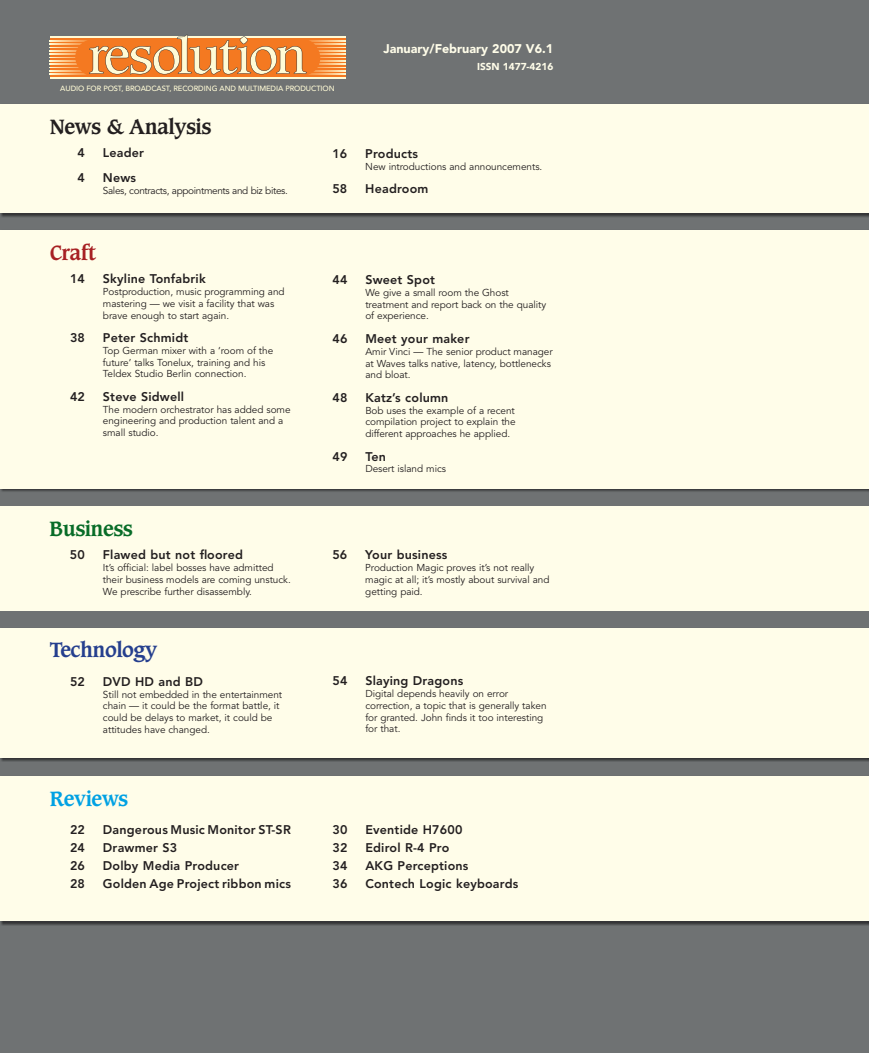
<style>
.page{position:relative;width:869px;height:1053px;background:#fff}
.page>*{position:absolute;margin:0;border:0;box-sizing:border-box;transform-origin:0 0}
.t1{font:700 20px "Caxton";letter-spacing:-.025em;color:#231f20}
.t2{font:700 20px "Caxton";letter-spacing:-.025em;color:#253f8e}
.t3{font:700 20px "Caxton";letter-spacing:-.025em;color:#086c28}
.t4{font:700 20px "Caxton";letter-spacing:-.025em;color:#00a1e3}
.t5{font:700 20px "Caxton";letter-spacing:-.025em;color:#a72023}
.t6{font:800 12.5px "Avenir";letter-spacing:.015em;color:#231f20}
.t7{font:900 12.5px "Avenir";color:#fffde9}
.t8{font:10px/11.8px "Avenir";letter-spacing:-.005em;color:#231f20}
.t9{font:10px "Avenir";letter-spacing:-.035em;color:#231f20}
.t10{font:900 10px "Avenir";color:#fffde9}
.t11{font:500 7.5px "Avenir";letter-spacing:-.01em;color:#fffbd6}
</style>
<div class="page">
<div style="left:0;top:0;width:868px;height:1052px;background:#6f7273"></div>
<svg style="left:50px;top:37px;width:295px;height:40px"></svg>
<svg style="left:50px;top:40px;width:25px;height:1px"></svg>
<svg style="left:50px;top:44px;width:25px;height:1px"></svg>
<svg style="left:50px;top:47px;width:25px;height:1px"></svg>
<svg style="left:50px;top:50px;width:25px;height:1px"></svg>
<svg style="left:50px;top:54px;width:25px;height:1px"></svg>
<svg style="left:50px;top:57px;width:25px;height:1px"></svg>
<svg style="left:50px;top:60px;width:25px;height:1px"></svg>
<svg style="left:50px;top:64px;width:25px;height:1px"></svg>
<svg style="left:50px;top:67px;width:25px;height:1px"></svg>
<svg style="left:50px;top:70px;width:25px;height:1px"></svg>
<svg style="left:50px;top:74px;width:25px;height:1px"></svg>
<svg style="left:320px;top:40px;width:25px;height:1px"></svg>
<svg style="left:320px;top:44px;width:25px;height:1px"></svg>
<svg style="left:320px;top:47px;width:25px;height:1px"></svg>
<svg style="left:320px;top:50px;width:25px;height:1px"></svg>
<svg style="left:320px;top:54px;width:25px;height:1px"></svg>
<svg style="left:320px;top:57px;width:25px;height:1px"></svg>
<svg style="left:320px;top:60px;width:25px;height:1px"></svg>
<svg style="left:320px;top:64px;width:25px;height:1px"></svg>
<svg style="left:320px;top:67px;width:25px;height:1px"></svg>
<svg style="left:320px;top:70px;width:25px;height:1px"></svg>
<svg style="left:320px;top:74px;width:25px;height:1px"></svg>
<hr style="left:50px;top:36px;width:295px;height:1px;background:#fffbd6">
<hr style="left:50px;top:77px;width:295px;height:2px;background:#fffbd6">
<svg style="left:75px;top:35px;width:245px;height:42px;background:#e89856"></svg>
<div style="left:0;top:104px;width:868px;height:109px;background:#fffde9"></div>
<div style="left:0;top:230px;width:868px;height:258px;background:#fffde9"></div>
<img style="left:0;top:757px;width:868px;height:5px">
<div style="left:0;top:627px;width:868px;height:130px;background:#fffde9"></div>
<div style="left:0;top:506px;width:868px;height:104px;background:#fffde9"></div>
<img style="left:0;top:920px;width:868px;height:5px">
<div style="left:0;top:776px;width:868px;height:144px;background:#fffde9"></div>
<p class="t11" style="left:60px;top:84px;width:276px">AUDIO FOR POST, BROADCAST, RECORDING AND MULTIMEDIA PRODUCTION</p>
<p class="t7" style="left:383px;top:41px;width:171px">January/February 2007 V6.1</p>
<p class="t10" style="left:477px;top:60px;width:78px">ISSN 1477-4216</p>
<h1 class="t1" style="left:50px;top:114px;width:163px">News &amp; Analysis</h1>
<p class="t6" style="left:77px;top:145px;width:9px">4</p>
<p class="t6" style="left:103px;top:145px;width:43px">Leader</p>
<p class="t6" style="left:77px;top:170px;width:9px">4</p>
<p class="t6" style="left:103px;top:170px;width:35px">News</p>
<p class="t9" style="left:103px;top:185px;width:186px">Sales, contracts, appointments and biz bites.</p>
<h1 class="t5" style="left:50px;top:240px;width:48px">Craft</h1>
<p class="t6" style="left:70px;top:271px;width:16px">14</p>
<p class="t6" style="left:103px;top:271px;width:104px">Skyline Tonfabrik</p>
<p class="t8" style="left:103px;top:286px;width:183px">Postproduction, music programming and mastering — we visit a facility that was brave enough to start again.</p>
<p class="t6" style="left:70px;top:330px;width:16px">38</p>
<p class="t6" style="left:103px;top:330px;width:87px">Peter Schmidt</p>
<p class="t8" style="left:103px;top:345px;width:172px">Top German mixer with a ‘room of the future’ talks Tonelux, training and his<br>Teldex Studio Berlin connection.</p>
<p class="t6" style="left:70px;top:389px;width:16px">42</p>
<p class="t6" style="left:103px;top:389px;width:83px">Steve Sidwell</p>
<p class="t8" style="left:103px;top:403px;width:189px">The modern orchestrator has added some engineering and production talent and a small studio.</p>
<h1 class="t3" style="left:50px;top:516px;width:85px">Business</h1>
<p class="t6" style="left:70px;top:547px;width:16px">50</p>
<p class="t6" style="left:103px;top:547px;width:142px">Flawed but not floored</p>
<p class="t8" style="left:103px;top:562px;width:189px">It’s official: label bosses have admitted their business models are coming unstuck.<br>We prescribe further disassembly.</p>
<h1 class="t2" style="left:50px;top:637px;width:109px">Technology</h1>
<p class="t6" style="left:70px;top:674px;width:16px">52</p>
<p class="t6" style="left:103px;top:674px;width:101px">DVD HD and BD</p>
<p class="t8" style="left:103px;top:688px;width:181px">Still not embedded in the entertainment chain — it could be the format battle, it could be delays to market, it could be attitudes have changed.</p>
<h1 class="t4" style="left:50px;top:786px;width:80px">Reviews</h1>
<p class="t6" style="left:70px;top:822px;width:16px">22</p>
<p class="t6" style="left:103px;top:822px;width:189px">Dangerous Music Monitor ST-SR</p>
<p class="t6" style="left:70px;top:840px;width:16px">24</p>
<p class="t6" style="left:103px;top:840px;width:76px">Drawmer S3</p>
<p class="t6" style="left:70px;top:858px;width:16px">26</p>
<p class="t6" style="left:103px;top:858px;width:138px">Dolby Media Producer</p>
<p class="t6" style="left:70px;top:876px;width:16px">28</p>
<p class="t6" style="left:103px;top:876px;width:189px">Golden Age Project ribbon mics</p>
<p class="t6" style="left:332px;top:146px;width:16px">16</p>
<p class="t6" style="left:365px;top:146px;width:54px">Products</p>
<p class="t8" style="left:365px;top:161px;width:178px">New introductions and announcements.</p>
<p class="t6" style="left:332px;top:181px;width:16px">58</p>
<p class="t6" style="left:365px;top:181px;width:65px">Headroom</p>
<p class="t6" style="left:332px;top:272px;width:16px">44</p>
<p class="t6" style="left:365px;top:272px;width:71px">Sweet Spot</p>
<p class="t8" style="left:365px;top:287px;width:182px">We give a small room the Ghost treatment and report back on the quality of experience.</p>
<p class="t6" style="left:332px;top:331px;width:16px">46</p>
<p class="t6" style="left:365px;top:331px;width:106px">Meet your maker</p>
<p class="t8" style="left:365px;top:346px;width:189px">Amir Vinci — The senior product manager at Waves talks native, latency, bottlenecks and bloat.</p>
<p class="t6" style="left:332px;top:390px;width:16px">48</p>
<p class="t6" style="left:365px;top:390px;width:84px">Katz’s column</p>
<p class="t8" style="left:365px;top:404px;width:152px;text-align:justify">Bob uses the example of a recent compilation project to explain the different approaches he applied.</p>
<p class="t6" style="left:332px;top:449px;width:16px">49</p>
<p class="t6" style="left:365px;top:449px;width:22px">Ten</p>
<p class="t8" style="left:365px;top:463px;width:82px">Desert island mics</p>
<p class="t6" style="left:332px;top:547px;width:16px">56</p>
<p class="t6" style="left:365px;top:547px;width:84px">Your business</p>
<p class="t8" style="left:365px;top:562px;width:186px">Production Magic proves it’s not really magic at all; it’s mostly about survival and getting paid.</p>
<p class="t6" style="left:332px;top:673px;width:16px">54</p>
<p class="t6" style="left:365px;top:673px;width:99px">Slaying Dragons</p>
<p class="t8" style="left:365px;top:688px;width:183px">Digital depends heavily on error correction, a topic that is generally taken for granted. John finds it too interesting for that.</p>
<p class="t6" style="left:332px;top:822px;width:16px">30</p>
<p class="t6" style="left:365px;top:822px;width:99px">Eventide H7600</p>
<p class="t6" style="left:332px;top:840px;width:16px">32</p>
<p class="t6" style="left:365px;top:840px;width:85px">Edirol R-4 Pro</p>
<p class="t6" style="left:332px;top:858px;width:16px">34</p>
<p class="t6" style="left:365px;top:858px;width:104px">AKG Perceptions</p>
<p class="t6" style="left:332px;top:876px;width:16px">36</p>
<p class="t6" style="left:365px;top:876px;width:154px">Contech Logic keyboards</p>
</div>
